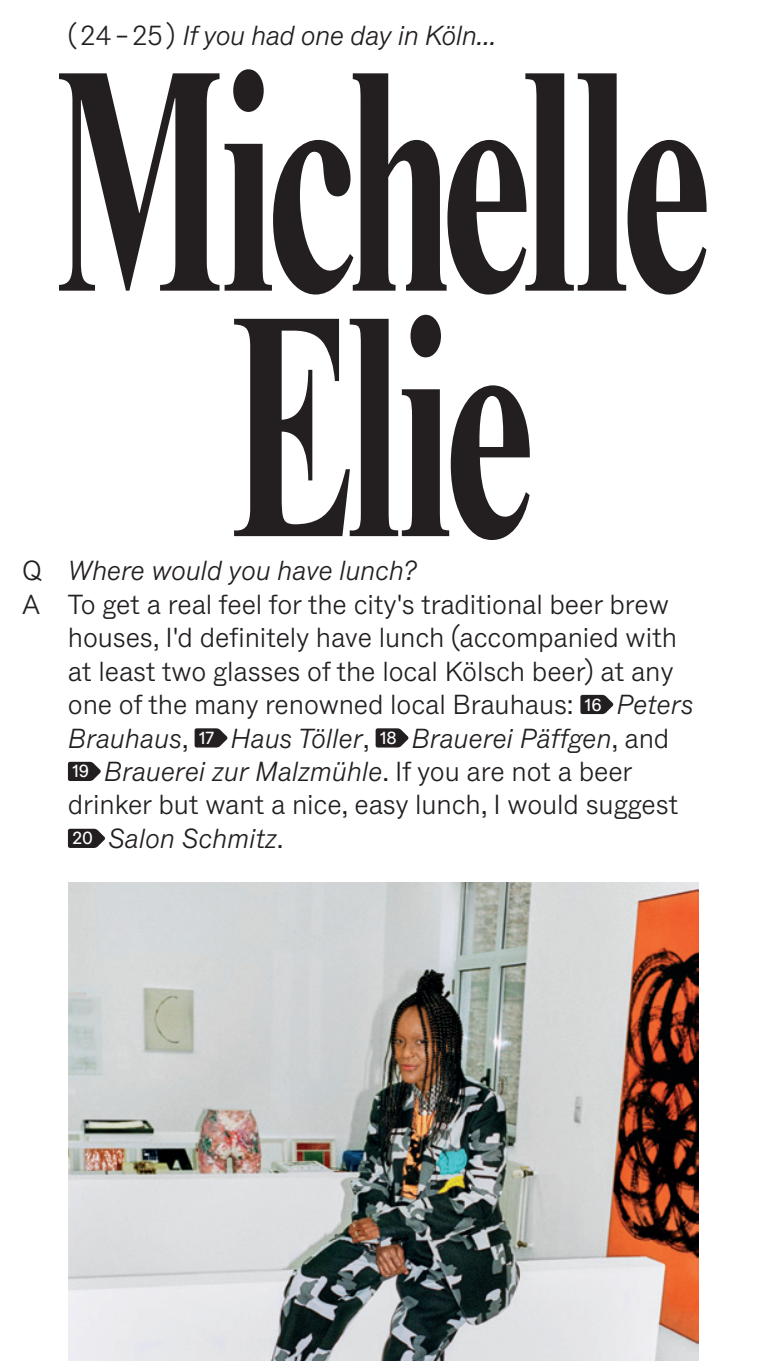
<style>
.page{position:relative;width:766px;height:1361px;background:#fff}
.page>*{position:absolute;margin:0;border:0;box-sizing:border-box;transform-origin:0 0}
.t1{font:700 318.5px/245.5px "Times NR Condensed";letter-spacing:-.04em;color:#231f20;text-align:center;scale:.71 1}
.t2{font:300 27.5px "Rimowa Grotesk";letter-spacing:-.005em;color:#231f20}
.t3{font:italic 300 27.5px "Rimowa Grotesk";letter-spacing:-.005em;color:#231f20}
.s1{font-style:normal}
.s2{font-weight:400;font-size:17.5px;color:#fff}
.s3{font-style:italic}
.s4{font-weight:400;font-style:normal;font-size:17.5px;color:#fff}
</style>
<div class="page">
<img style="left:68px;top:882px;width:629px;height:479px">
<svg style="left:580px;top:694px;width:34px;height:21px"></svg>
<svg style="left:194px;top:728px;width:34px;height:20px"></svg>
<svg style="left:375px;top:728px;width:34px;height:20px"></svg>
<svg style="left:67px;top:761px;width:34px;height:20px"></svg>
<svg style="left:67px;top:828px;width:38px;height:20px"></svg>
<p class="t3" style="left:68px;top:19px;width:430px"><span class="s1">(24–25)</span> If you had one day in Köln…</p>
<h1 class="t1" style="left:54px;top:61px;width:926px">Michelle<br>Elie</h1>
<p class="t3" style="left:22px;top:555px;width:396px"><span class="s1">Q</span> Where would you have lunch?</p>
<p class="t2" style="left:22px;top:588px;width:648px">A To get a real feel for the city's traditional beer brew</p>
<p class="t2" style="left:68px;top:622px;width:610px">houses, I'd definitely have lunch (accompanied with</p>
<p class="t2" style="left:68px;top:655px;width:607px">at least two glasses of the local Kölsch beer) at any</p>
<p class="t2" style="left:68px;top:689px;width:627px">one of the many renowned local Brauhaus: <span class="s2">16</span> <span class="s3">Peters</span></p>
<p class="t3" style="left:68px;top:722px;width:602px">Brauhaus<span class="s1">,</span> <span class="s4">17</span> Haus Töller<span class="s1">,</span> <span class="s4">18</span> Brauerei Päffgen<span class="s1">, and</span></p>
<p class="t3" style="left:72px;top:756px;width:561px"><span class="s4">19</span> Brauerei zur Malzmühle<span class="s1">. If you are not a beer</span></p>
<p class="t2" style="left:68px;top:789px;width:611px">drinker but want a nice, easy lunch, I would suggest</p>
<p class="t3" style="left:72px;top:822px;width:213px"><span class="s4">20</span> Salon Schmitz<span class="s1">.</span></p>
</div>
